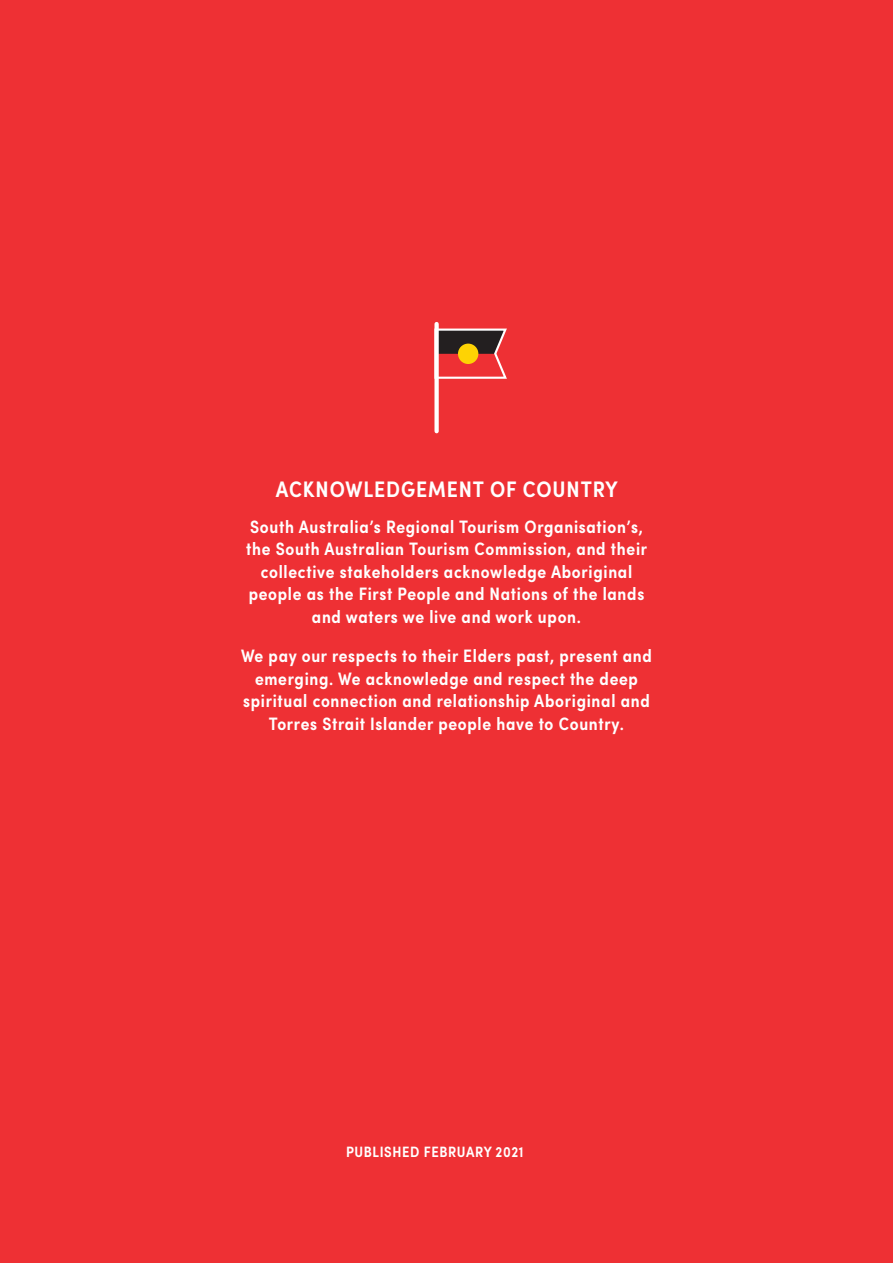
<style>
.page{position:relative;width:893px;height:1263px;background:#ee3034}
.page>*{position:absolute;margin:0;border:0;box-sizing:border-box;transform-origin:0 0}
.t1{font:600 condensed 22.5px "Sofia Pro";letter-spacing:.04em;color:#fff}
.t2{font:600 condensed 18px/22.5px "Sofia Pro";letter-spacing:.04em;color:#fff;text-align:center}
.t3{font:600 condensed 15px "Sofia Pro";letter-spacing:.04em;color:#fff}
</style>
<div class="page">
<div style="left:434px;top:324px;width:5px;height:107px;background:#fff"></div>
<svg style="left:434px;top:327px;width:73px;height:53px"></svg>
<div style="left:458px;top:344px;width:20px;height:20px;background:#fed304;border-radius:50%"></div>
<p class="t1" style="left:276px;top:475px;width:343px">ACKNOWLEDGEMENT OF COUNTRY</p>
<p class="t2" style="left:246px;top:515px;width:402px">South Australia’s Regional Tourism Organisation’s, the South Australian Tourism Commission, and their collective stakeholders acknowledge Aboriginal people as the First People and Nations of the lands and waters we live and work upon.</p>
<p class="t2" style="left:241px;top:644px;width:412px">We pay our respects to their Elders past, present and emerging. We acknowledge and respect the deep spiritual connection and relationship Aboriginal and Torres Strait Islander people have to Country.</p>
<p class="t3" style="left:346px;top:1142px;width:179px">PUBLISHED FEBRUARY 2021</p>
</div>
